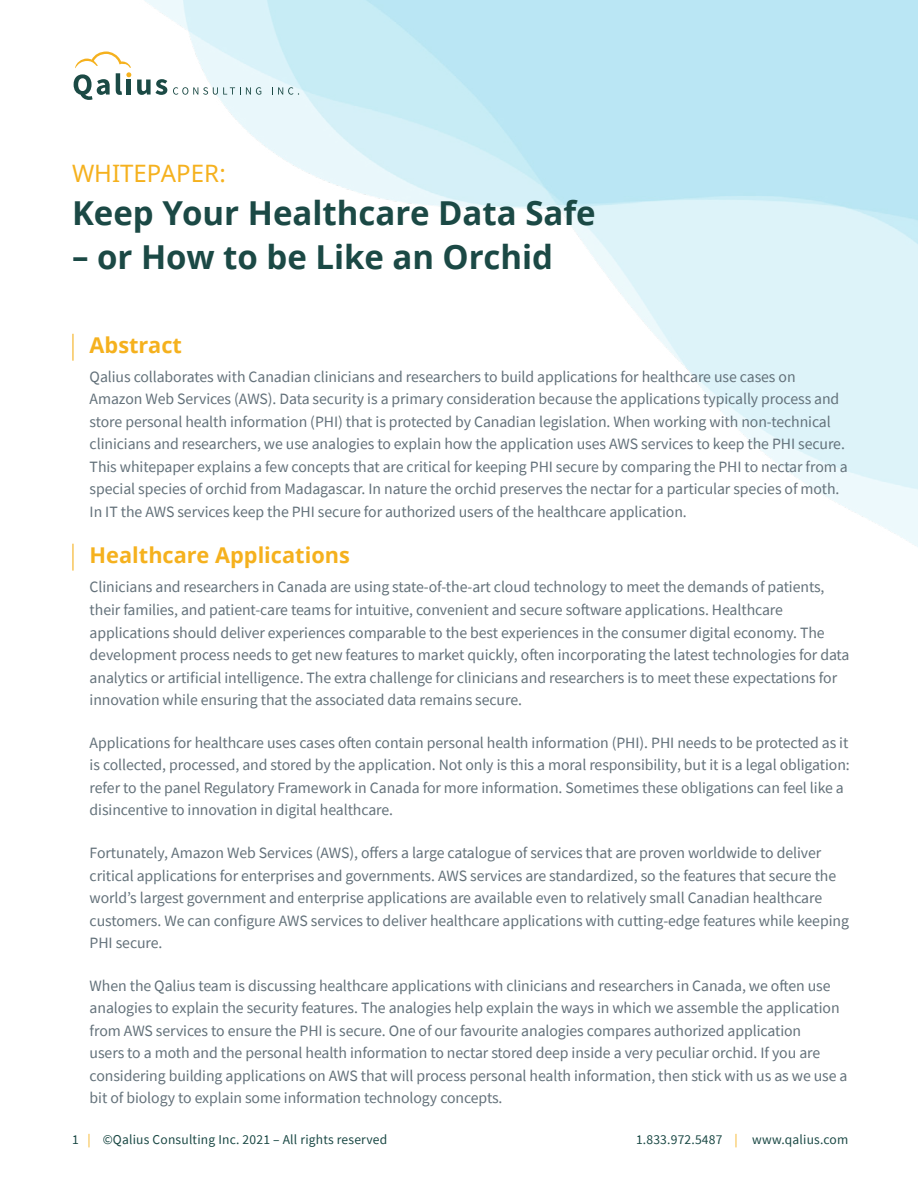
<style>
.page{position:relative;width:918px;height:1188px;background:#fff}
.page>*{position:absolute;margin:0;border:0;box-sizing:border-box;transform-origin:0 0}
.t1{font:700 33px "Noto Sans";color:#1b4945}
.t2{font:24px "Noto Sans";color:#f5b11e}
.t3{font:700 21.75px "Noto Sans";color:#f5b11e}
.t4{font:15.75px/22.5px "Source Sans Pro";letter-spacing:-.005em;color:#63717a}
.t5{font:13.5px "Source Sans Pro";letter-spacing:.015em;color:#1b4945}
.s1{color:#f5b11e}
</style>
<div class="page">
<svg style="left:137px;top:79px;width:30px;height:16px"></svg>
<svg style="left:74px;top:52px;width:57px;height:48px"></svg>
<svg style="left:173px;top:87px;width:88px;height:8px"></svg>
<svg style="left:272px;top:87px;width:27px;height:8px"></svg>
<hr style="left:72px;top:334px;width:2px;height:27px;background:#f5b11e">
<hr style="left:72px;top:544px;width:2px;height:27px;background:#f5b11e">
<h2 class="t2" style="left:72px;top:157px;width:156px">WHITEPAPER:</h2>
<h1 class="t1" style="left:72px;top:190px;width:525px">Keep Your Healthcare Data Safe</h1>
<h1 class="t1" style="left:72px;top:233px;width:483px">– or How to be Like an Orchid</h1>
<h3 class="t3" style="left:90px;top:329px;width:94px">Abstract</h3>
<p class="t4" style="left:90px;top:365px;width:760px">Qalius collaborates with Canadian clinicians and researchers to build applications for healthcare use cases on Amazon Web Services (AWS). Data security is a primary consideration because the applications typically process and store personal health information (PHI) that is protected by Canadian legislation. When working with non-technical clinicians and researchers, we use analogies to explain how the application uses AWS services to keep the PHI secure.<br>This whitepaper explains a few concepts that are critical for keeping PHI secure by comparing the PHI to nectar from a special species of orchid from Madagascar. In nature the orchid preserves the nectar for a particular species of moth.<br>In IT the AWS services keep the PHI secure for authorized users of the healthcare application.</p>
<h3 class="t3" style="left:90px;top:540px;width:262px">Healthcare Applications</h3>
<p class="t4" style="left:90px;top:576px;width:761px">Clinicians and researchers in Canada are using state-of-the-art cloud technology to meet the demands of patients, their families, and patient-care teams for intuitive, convenient and secure software applications. Healthcare applications should deliver experiences comparable to the best experiences in the consumer digital economy. The development process needs to get new features to market quickly, often incorporating the latest technologies for data analytics or artificial intelligence. The extra challenge for clinicians and researchers is to meet these expectations for innovation while ensuring that the associated data remains secure.</p>
<p class="t4" style="left:90px;top:731px;width:762px">Applications for healthcare uses cases often contain personal health information (PHI). PHI needs to be protected as it is collected, processed, and stored by the application. Not only is this a moral responsibility, but it is a legal obligation: refer to the panel Regulatory Framework in Canada for more information. Sometimes these obligations can feel like a disincentive to innovation in digital healthcare.</p>
<p class="t4" style="left:90px;top:841px;width:761px">Fortunately, Amazon Web Services (AWS), offers a large catalogue of services that are proven worldwide to deliver critical applications for enterprises and governments. AWS services are standardized, so the features that secure the world’s largest government and enterprise applications are available even to relatively small Canadian healthcare customers. We can configure AWS services to deliver healthcare applications with cutting-edge features while keeping PHI secure.</p>
<p class="t4" style="left:90px;top:974px;width:759px">When the Qalius team is discussing healthcare applications with clinicians and researchers in Canada, we often use analogies to explain the security features. The analogies help explain the ways in which we assemble the application from AWS services to ensure the PHI is secure. One of our favourite analogies compares authorized application<br>users to a moth and the personal health information to nectar stored deep inside a very peculiar orchid. If you are considering building applications on AWS that will process personal health information, then stick with us as we use a bit of biology to explain some information technology concepts.</p>
<p class="t5" style="left:72px;top:1131px;width:317px">1 <span class="s1">|</span> ©Qalius Consulting Inc. 2021 – All rights reserved</p>
<p class="t5" style="left:636px;top:1131px;width:214px">1.833.972.5487 <span class="s1">|</span> www.qalius.com</p>
</div>
